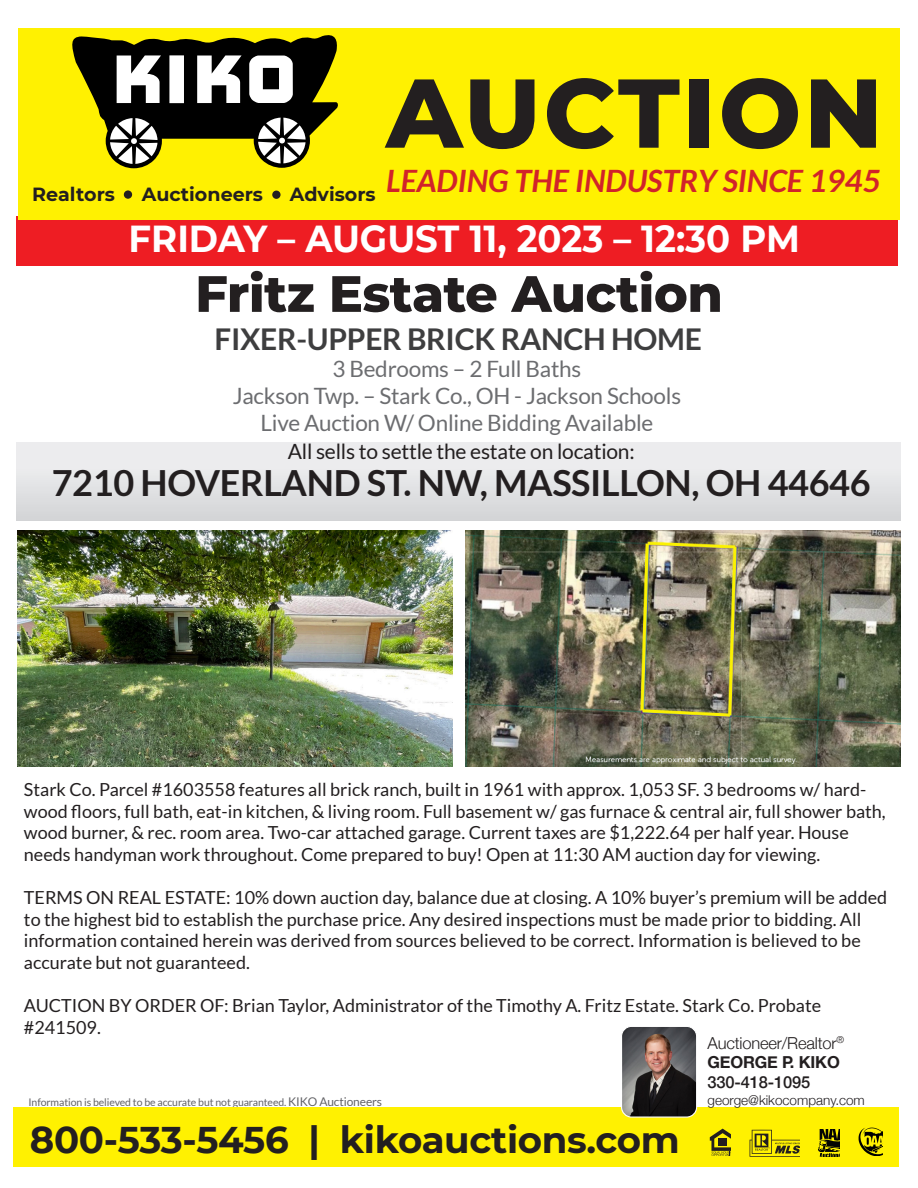
<style>
.page{position:relative;width:918px;height:1188px;background:#fff}
.page>*{position:absolute;margin:0;border:0;box-sizing:border-box;transform-origin:0 0}
.t1{font:800 97.5px "Montserrat";letter-spacing:.03em;color:#231f20}
.t2{font:800 51px "Montserrat";letter-spacing:-.01em;color:#231f20}
.t3{font:700 37.5px "Montserrat";color:#fff;scale:.95 1}
.t4{font:700 37.2px "Montserrat";letter-spacing:-.01em;color:#231f20}
.t5{font:700 36px "Lato";letter-spacing:-.01em;color:#231f20}
.t6{font:italic 700 30.9px "Lato";color:#d1232a}
.t7{font:700 30px "Lato";letter-spacing:-.01em;color:#3e3e3f}
.t8{font:22.5px "Lato";letter-spacing:-.01em;color:#6c6d70}
.t9{font:21px "Lato";letter-spacing:-.01em;color:#231f20}
.t10{font:700 19.05px "Montserrat";color:#231f20}
.t11{font:18px/21.6px "Lato";color:#231f20}
.t12{font:300 16.5px "Helvetica Neue";letter-spacing:-.01em;color:#231f20}
.t13{font:700 16.5px "Helvetica Neue";letter-spacing:-.01em;color:#231f20}
.t14{font:500 16.5px "Helvetica Neue";letter-spacing:-.01em;color:#231f20}
.t15{font:300 13.5px "Helvetica Neue";color:#231f20}
.t16{font:10.5px "Lato";letter-spacing:-.01em;color:#636366}
.s1{font-size:12px}
</style>
<div class="page">
<div style="left:14px;top:1107px;width:885px;height:60px;background:#fff101"></div>
<svg style="left:710px;top:1129px;width:21px;height:27px"></svg>
<svg style="left:750px;top:1130px;width:50px;height:27px"></svg>
<svg style="left:818px;top:1129px;width:21px;height:28px"></svg>
<svg style="left:859px;top:1128px;width:24px;height:28px"></svg>
<img style="left:18px;top:531px;width:435px;height:235px">
<img style="left:465px;top:531px;width:435px;height:235px">
<div style="left:16px;top:443px;width:884px;height:77px;background:linear-gradient(to bottom,#f2f2f3,#d5d7d8)"></div>
<div style="left:16px;top:216px;width:882px;height:50px;background:#ee1d23"></div>
<img style="left:623px;top:1028px;width:74px;height:88px">
<div style="left:621px;top:1026px;width:76px;height:92px;border:1px solid #fff;border-radius:10px"></div>
<div style="left:18px;top:28px;width:881px;height:191px;background:#fff101"></div>
<svg style="left:72px;top:35px;width:266px;height:133px"></svg>
<div style="left:124px;top:190px;width:8px;height:9px;background:#231f20;border-radius:50%"></div>
<div style="left:272px;top:191px;width:9px;height:8px;background:#231f20;border-radius:50%"></div>
<p class="t10" style="left:32px;top:180px;width:84px">Realtors</p>
<p class="t10" style="left:142px;top:180px;width:123px">Auctioneers</p>
<p class="t10" style="left:290px;top:180px;width:87px">Advisors</p>
<p class="t1" style="left:386px;top:42px;width:498px">AUCTION</p>
<p class="t6" style="left:386px;top:163px;width:496px">LEADING THE INDUSTRY SINCE 1945</p>
<h3 class="t3" style="left:129px;top:212px;width:708px">FRIDAY – AUGUST 11, 2023 – 12:30 PM</h3>
<p class="t2" style="left:195px;top:256px;width:529px">Fritz Estate Auction</p>
<p class="t7" style="left:214px;top:322px;width:489px">FIXER-UPPER BRICK RANCH HOME</p>
<p class="t8" style="left:332px;top:356px;width:250px">3 Bedrooms – 2 Full Baths</p>
<p class="t8" style="left:233px;top:383px;width:450px">Jackson Twp. – Stark Co., OH - Jackson Schools</p>
<p class="t8" style="left:260px;top:410px;width:394px">Live Auction W/ Online Bidding Available</p>
<p class="t9" style="left:288px;top:440px;width:348px">All sells to settle the estate on location:</p>
<p class="t5" style="left:52px;top:463px;width:820px">7210 HOVERLAND ST. NW, MASSILLON, OH 44646</p>
<p class="t11" style="left:24px;top:779px;width:863px">Stark Co. Parcel #1603558 features all brick ranch, built in 1961 with approx. 1,053 SF. 3 bedrooms w/ hard&shy;wood floors, full bath, eat-in kitchen, &amp; living room. Full basement w/ gas furnace &amp; central air, full shower bath, wood burner, &amp; rec. room area. Two-car attached garage. Current taxes are $1,222.64 per half year. House needs handyman work throughout. Come prepared to buy! Open at 11:30 AM auction day for viewing.</p>
<p class="t11" style="left:24px;top:887px;width:865px">TERMS ON REAL ESTATE: 10% down auction day, balance due at closing. A 10% buyer’s premium will be added to the highest bid to establish the purchase price. Any desired inspections must be made prior to bidding. All information contained herein was derived from sources believed to be correct. Information is believed to be accurate but not guaranteed.</p>
<p class="t11" style="left:24px;top:995px;width:799px">AUCTION BY ORDER OF: Brian Taylor, Administrator of the Timothy A. Fritz Estate. Stark Co. Probate #241509.</p>
<p class="t12" style="left:707px;top:1029px;width:138px">Auctioneer/Realtor<sup>®</sup></p>
<p class="t13" style="left:707px;top:1050px;width:134px">GEORGE P. KIKO</p>
<p class="t14" style="left:707px;top:1069px;width:104px">330-418-1095</p>
<p class="t15" style="left:707px;top:1089px;width:159px">george@kikocompany.com</p>
<p class="t16" style="left:29px;top:1096px;width:355px">Information is believed to be accurate but not guaranteed. <span class="s1">KIKO Auctioneers</span></p>
<p class="t4" style="left:30px;top:1113px;width:651px">800-533-5456 | kikoauctions.com</p>
</div>
